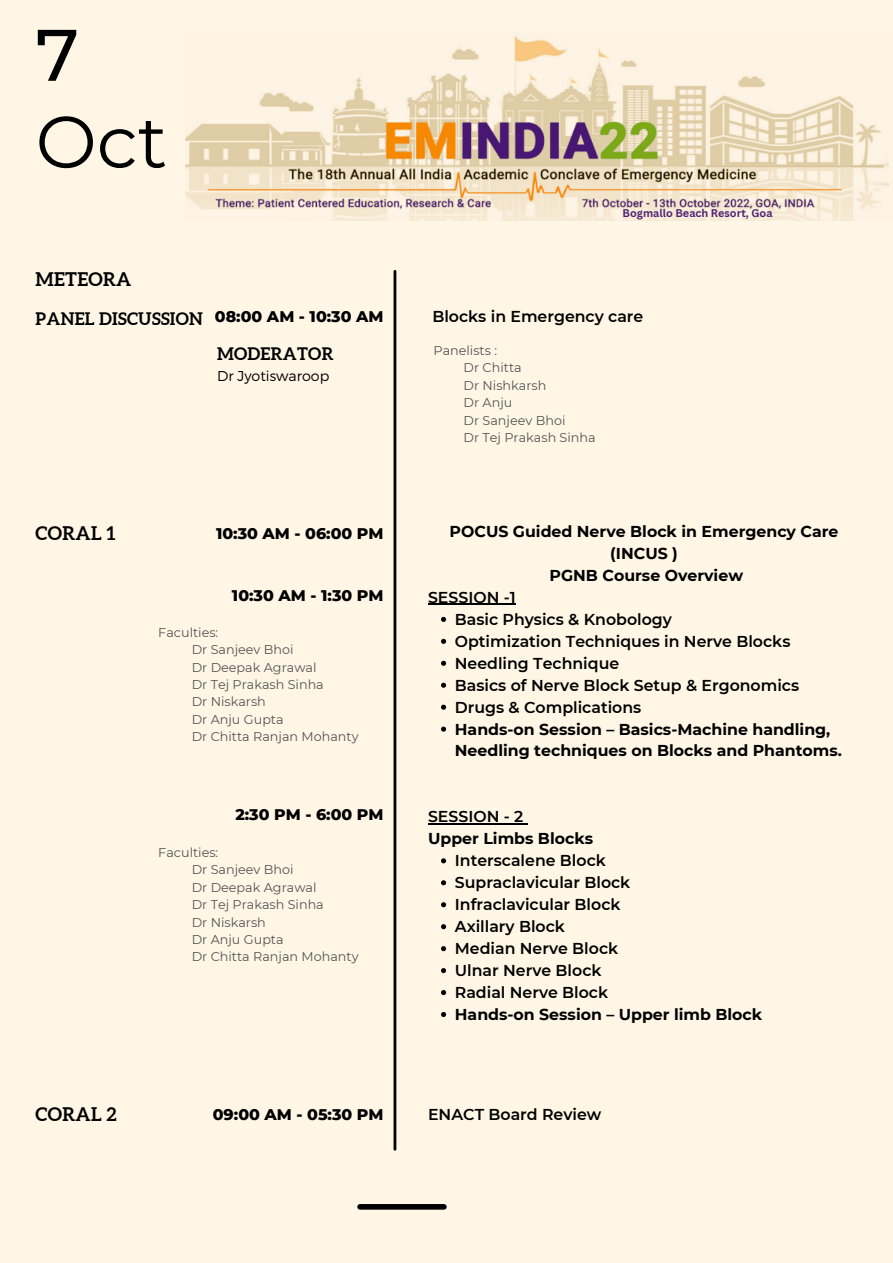
<style>
.page{position:relative;width:893px;height:1263px;background:#fff6e6}
.page>*{position:absolute;margin:0;border:0;box-sizing:border-box;transform-origin:0 0}
.t1{font:72.82px "Montserrat";color:#000}
.t2{font:500 72.75px "Montserrat";color:#000}
.t3{font:700 18.75px "Aleo";letter-spacing:.015em;color:#000}
.t4{font:700 17.25px "Aleo";letter-spacing:.015em;color:#000}
.t5{font:600 15.75px/22px "Montserrat";color:#000}
.t6{font:700 15.75px/22px "Montserrat";color:#000}
.t7{font:800 15.75px "Montserrat";color:#000}
.t8{font:300 14.25px "Montserrat";color:#000}
.t9{font:12.75px/17.5px "Montserrat";color:#545454}
.t10{font:700 10.88px "Canva Sans";color:#502275}
</style>
<div class="page">
<div style="left:360px;top:1204px;width:84px;height:5px;background:#000"></div>
<hr style="left:393px;top:271px;width:3px;height:878px;background:#000">
<img style="left:185px;top:36px;width:704px;height:185px">
<svg style="left:441px;top:617px;width:5px;height:5px"></svg>
<svg style="left:441px;top:639px;width:5px;height:5px"></svg>
<svg style="left:441px;top:661px;width:5px;height:5px"></svg>
<svg style="left:441px;top:683px;width:5px;height:5px"></svg>
<svg style="left:441px;top:705px;width:5px;height:5px"></svg>
<svg style="left:441px;top:727px;width:5px;height:5px"></svg>
<svg style="left:441px;top:858px;width:5px;height:5px"></svg>
<svg style="left:441px;top:880px;width:5px;height:5px"></svg>
<svg style="left:441px;top:902px;width:5px;height:5px"></svg>
<svg style="left:441px;top:924px;width:5px;height:5px"></svg>
<svg style="left:441px;top:946px;width:5px;height:5px"></svg>
<svg style="left:441px;top:968px;width:5px;height:5px"></svg>
<svg style="left:441px;top:990px;width:5px;height:5px"></svg>
<svg style="left:441px;top:1012px;width:5px;height:5px"></svg>
<hr style="left:428px;top:604px;width:88px;height:1px;background:#000">
<hr style="left:428px;top:823px;width:95px;height:1px;background:#000">
<h2 class="t2" style="left:36px;top:10px;width:45px">7</h2>
<h1 class="t1" style="left:36px;top:97px;width:133px">Oct</h1>
<p class="t3" style="left:36px;top:268px;width:97px">METEORA</p>
<p class="t4" style="left:36px;top:308px;width:169px">PANEL DISCUSSION</p>
<p class="t7" style="left:215px;top:307px;width:170px">08:00 AM - 10:30 AM</p>
<p class="t4" style="left:217px;top:343px;width:118px">MODERATOR</p>
<p class="t8" style="left:217px;top:367px;width:114px">Dr Jyotiswaroop</p>
<p class="t3" style="left:36px;top:522px;width:81px">CORAL 1</p>
<p class="t7" style="left:216px;top:523px;width:169px">10:30 AM - 06:00 PM</p>
<p class="t7" style="left:232px;top:586px;width:153px">10:30 AM - 1:30 PM</p>
<p class="t9" style="left:192px;top:623px;width:168px;text-indent:-33px">Faculties:<br>Dr Sanjeev Bhoi<br>Dr Deepak Agrawal<br>Dr Tej Prakash Sinha<br>Dr Niskarsh<br>Dr Anju Gupta<br>Dr Chitta Ranjan Mohanty</p>
<p class="t7" style="left:235px;top:804px;width:150px">2:30 PM - 6:00 PM</p>
<p class="t9" style="left:192px;top:843px;width:168px;text-indent:-33px">Faculties:<br>Dr Sanjeev Bhoi<br>Dr Deepak Agrawal<br>Dr Tej Prakash Sinha<br>Dr Niskarsh<br>Dr Anju Gupta<br>Dr Chitta Ranjan Mohanty</p>
<p class="t10" style="left:622px;top:205px;width:151px">Bogmallo Beach Resort, Goa</p>
<p class="t5" style="left:432px;top:306px;width:212px">Blocks in Emergency care</p>
<p class="t9" style="left:463px;top:342px;width:134px;text-indent:-30px">Panelists :<br>Dr Chitta<br>Dr Nishkarsh<br>Dr Anju<br>Dr Sanjeev Bhoi<br>Dr Tej Prakash Sinha</p>
<p class="t6" style="left:449px;top:520px;width:390px;text-align:center">POCUS Guided Nerve Block in Emergency Care (INCUS )<br>PGNB Course Overview</p>
<p class="t5" style="left:428px;top:586px;width:89px">SESSION -1</p>
<p class="t5" style="left:455px;top:608px;width:346px">Basic Physics &amp; Knobology<br>Optimization Techniques in Nerve Blocks<br>Needling Technique<br>Basics of Nerve Block Setup &amp; Ergonomics<br>Drugs &amp; Complications</p>
<p class="t6" style="left:455px;top:718px;width:388px">Hands-on Session – Basics-Machine handling,<br>Needling techniques on Blocks and Phantoms.</p>
<p class="t5" style="left:428px;top:806px;width:97px">SESSION - 2</p>
<p class="t6" style="left:428px;top:827px;width:167px">Upper Limbs Blocks</p>
<p class="t5" style="left:455px;top:849px;width:177px">Interscalene Block<br>Supraclavicular Block<br>Infraclavicular Block<br>Axillary Block<br>Median Nerve Block<br>Ulnar Nerve Block<br>Radial Nerve Block</p>
<p class="t6" style="left:455px;top:1003px;width:309px">Hands-on Session – Upper limb Block</p>
<p class="t3" style="left:36px;top:1103px;width:83px">CORAL 2</p>
<p class="t7" style="left:213px;top:1105px;width:172px">09:00 AM - 05:30 PM</p>
<p class="t5" style="left:428px;top:1103px;width:175px">ENACT Board Review</p>
</div>
